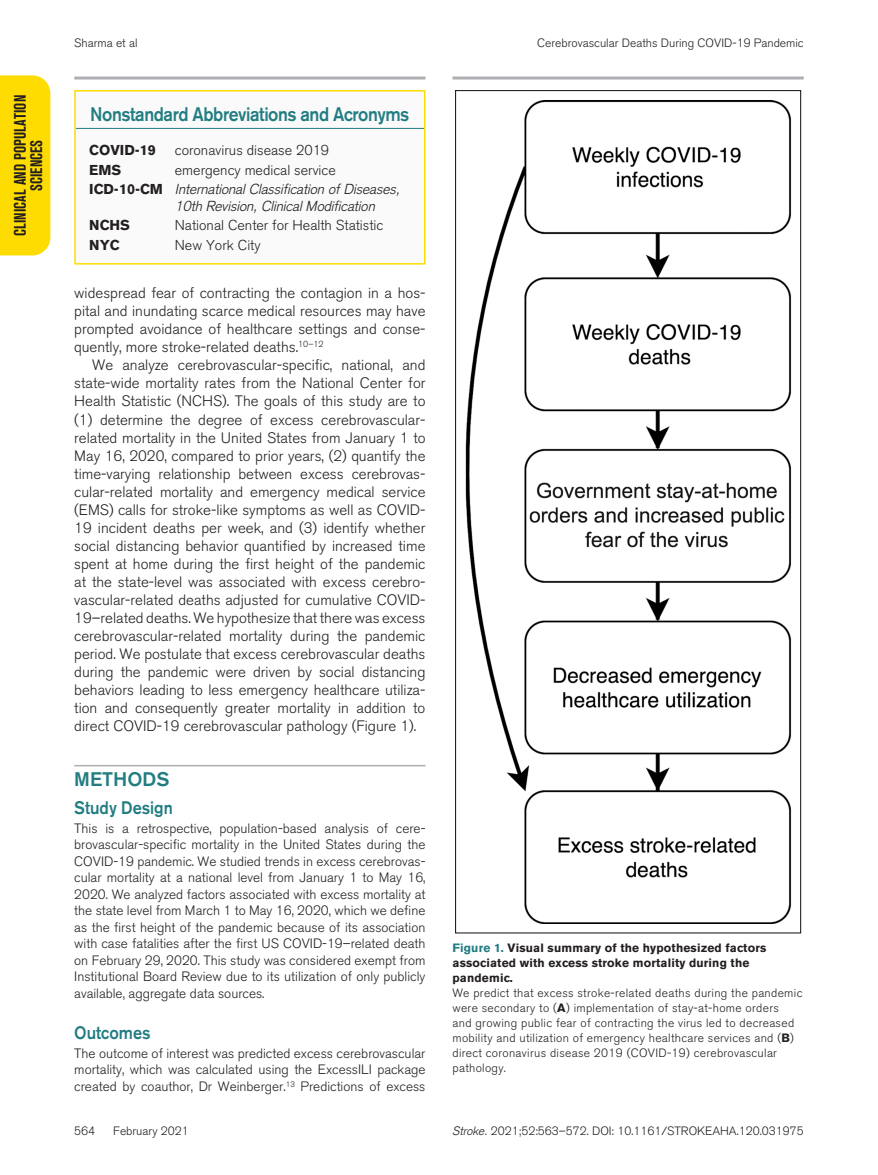
<style>
.page{position:relative;width:878px;height:1175px;background:#fff}
.page>*{position:absolute;margin:0;border:0;box-sizing:border-box;transform-origin:0 0}
.t1{font:500 19.5px "Akzidenz Grotesk BE";letter-spacing:-.025em;color:#227d82;scale:.9 1}
.t2{font:500 19.5px "Akzidenz Grotesk BE";color:#227d82}
.t3{font:500 18px "Akzidenz Grotesk BE";color:#227d82;scale:.9 1}
.t4{font:700 condensed 16.5px/16.5px "Akzidenz Grotesk BE";letter-spacing:.01em;color:#231f20;text-align:center;scale:.9 1}
.t5{font:300 15px/18px "Akzidenz Grotesk BE";color:#231f20;text-align:justify}
.t6{font:300 14.25px "Akzidenz Grotesk BE";color:#231f20}
.t7{font:italic 300 14.25px/16.5px "Akzidenz Grotesk";color:#231f20}
.t8{font:700 14.25px "Akzidenz Grotesk BE";color:#231f20}
.t9{font:300 13.5px/16.5px "Akzidenz Grotesk BE";color:#231f20;text-align:justify}
.t10{font:300 12px/15px "Akzidenz Grotesk BE";letter-spacing:.025em;color:#231f20}
.t11{font:300 12px "Akzidenz Grotesk BE";color:#231f20}
.t12{font:700 12px/15px "Akzidenz Grotesk BE";letter-spacing:.015em;color:#231f20}
.s1{font-family:"Akzidenz Grotesk BE";font-weight:700;font-style:normal}
.s2{color:#227d82}
.s3{font-weight:700}
.s4{font-family:"Akzidenz Grotesk";font-style:italic}
</style>
<div class="page">
<svg style="left:74px;top:76px;width:351px;height:4px"></svg>
<svg style="left:452px;top:76px;width:351px;height:4px"></svg>
<div style="left:0;top:75px;width:50px;height:180px;background:#ffdc01"></div>
<hr style="left:74px;top:765px;width:351px;height:1px;background:#aeafb3">
<div style="left:75px;top:91px;width:349px;height:173px;background:#fafafa"></div>
<hr style="left:76px;top:128px;width:348px;height:1px;background:#227d82">
<div style="left:74px;top:90px;width:351px;height:174px;border:2px solid #ffdc01"></div>
<svg style="left:455px;top:90px;width:346px;height:844px"></svg>
<p class="t4" style="left:12px;top:236px;width:158px;rotate:-90deg">CLINICAL AND POPULATION<br>SCIENCES</p>
<p class="t11" style="left:74px;top:36px;width:65px">Sharma et al</p>
<p class="t11" style="left:537px;top:36px;width:268px">Cerebrovascular Deaths During COVID-19 Pandemic</p>
<h1 class="t1" style="left:90px;top:102px;width:356px">Nonstandard Abbreviations and Acronyms</h1>
<p class="t8" style="left:89px;top:142px;width:68px">COVID-19</p>
<p class="t6" style="left:175px;top:142px;width:156px">coronavirus disease 2019</p>
<p class="t8" style="left:89px;top:161px;width:34px">EMS</p>
<p class="t6" style="left:175px;top:162px;width:162px">emergency medical service</p>
<p class="t7" style="left:175px;top:181px;width:226px;text-indent:-86px"><span class="s1">ICD-10-CM</span> International Classification of Diseases,<br>10th Revision, Clinical Modification</p>
<p class="t8" style="left:89px;top:217px;width:42px">NCHS</p>
<p class="t6" style="left:175px;top:217px;width:210px">National Center for Health Statistic</p>
<p class="t8" style="left:89px;top:236px;width:32px">NYC</p>
<p class="t6" style="left:175px;top:237px;width:87px">New York City</p>
<p class="t5" style="left:74px;top:284px;width:353px">widespread fear of contracting the contagion in a hos&shy;pital and inundating scarce medical resources may have prompted avoidance of healthcare settings and conse&shy;quently, more stroke-related deaths.<sup>10–12</sup></p>
<p class="t5" style="left:74px;top:356px;width:353px;text-indent:18px">We analyze cerebrovascular-specific, national, and state-wide mortality rates from the National Center for Health Statistic (NCHS). The goals of this study are to (1) determine the degree of excess cerebrovascular&shy;related mortality in the United States from January 1 to May 16, 2020, compared to prior years, (2) quantify the time-varying relationship between excess cerebrovas&shy;cular-related mortality and emergency medical service (EMS) calls for stroke-like symptoms as well as COVID-19 incident deaths per week, and (3) identify whether social distancing behavior quantified by increased time spent at home during the first height of the pandemic at the state-level was associated with excess cerebro&shy;vascular-related deaths adjusted for cumulative COVID-19–related deaths. We hypothesize that there was excess cerebrovascular-related mortality during the pandemic period. We postulate that excess cerebrovascular deaths during the pandemic were driven by social distancing behaviors leading to less emergency healthcare utiliza&shy;tion and consequently greater mortality in addition to direct COVID-19 cerebrovascular pathology (Figure 1).</p>
<h1 class="t2" style="left:74px;top:767px;width:97px">METHODS</h1>
<p class="t3" style="left:74px;top:796px;width:111px">Study Design</p>
<p class="t9" style="left:74px;top:820px;width:353px">This is a retrospective, population-based analysis of cere&shy;brovascular-specific mortality in the United States during the COVID-19 pandemic. We studied trends in excess cerebrovas&shy;cular mortality at a national level from January 1 to May 16, 2020. We analyzed factors associated with excess mortality at the state level from March 1 to May 16, 2020, which we define as the first height of the pandemic because of its association with case fatalities after the first US COVID-19–related death on February 29, 2020. This study was considered exempt from Institutional Board Review due to its utilization of only publicly available, aggregate data sources.</p>
<p class="t3" style="left:74px;top:1021px;width:86px">Outcomes</p>
<p class="t9" style="left:74px;top:1045px;width:353px">The outcome of interest was predicted excess cerebrovascular mortality, which was calculated using the ExcessILI package created by coauthor, Dr Weinberger.<sup>13</sup> Predictions of excess</p>
<p class="t12" style="left:452px;top:940px;width:315px"><span class="s2">Figure 1.</span> Visual summary of the hypothesized factors associated with excess stroke mortality during the pandemic.</p>
<p class="t10" style="left:452px;top:985px;width:351px">We predict that excess stroke-related deaths during the pandemic were secondary to (<span class="s3">A</span>) implementation of stay-at-home orders<br>and growing public fear of contracting the virus led to decreased mobility and utilization of emergency healthcare services and (<span class="s3">B</span>) direct coronavirus disease 2019 (COVID-19) cerebrovascular pathology.</p>
<p class="t10" style="left:74px;top:1123px;width:22px">564</p>
<p class="t11" style="left:113px;top:1124px;width:77px">February 2021</p>
<p class="t11" style="left:452px;top:1124px;width:353px"><span class="s4">Stroke.</span> 2021;52:563–572. DOI: 10.1161/STROKEAHA.120.031975</p>
</div>
